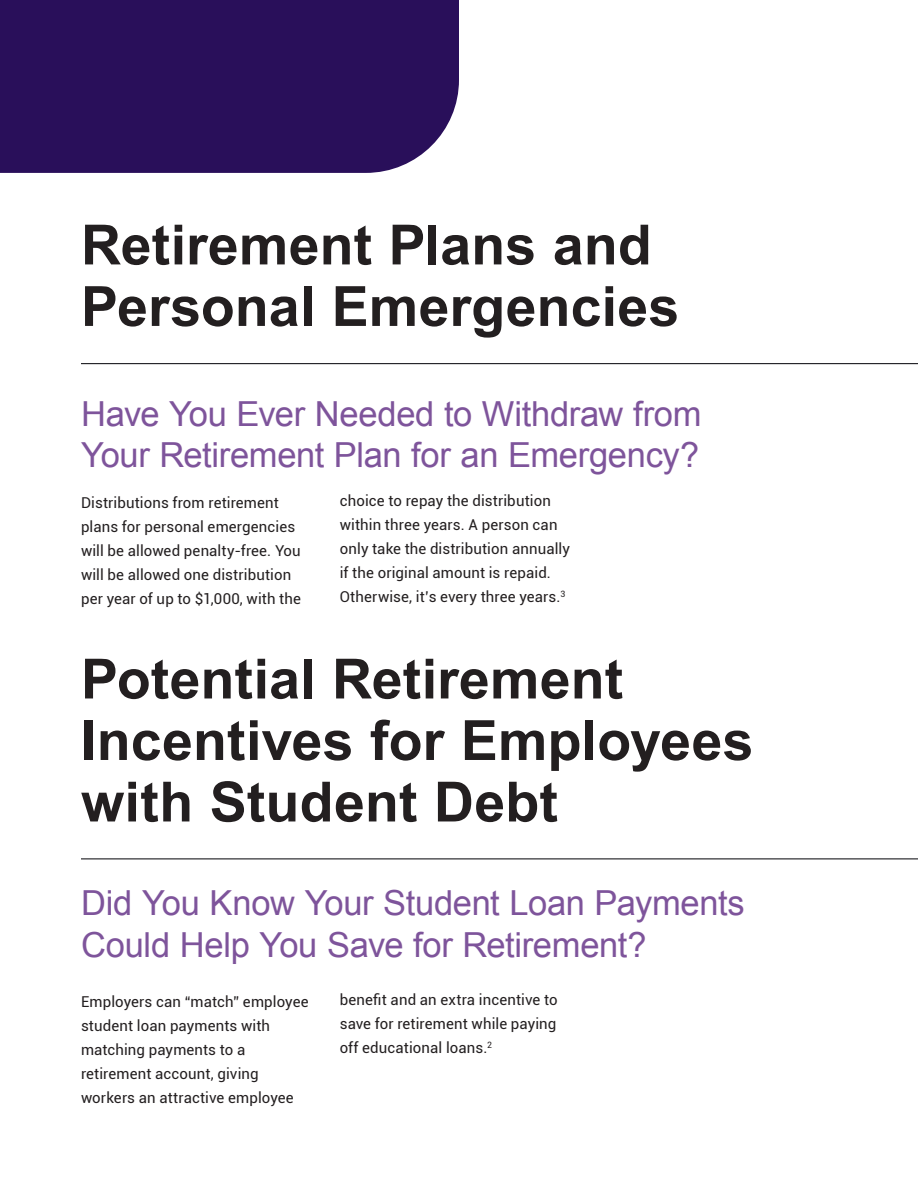
<style>
.page{position:relative;width:918px;height:1188px;background:#fff}
.page>*{position:absolute;margin:0;border:0;box-sizing:border-box;transform-origin:0 0}
.Magazine_Title{font:700 55.5px/61.5px "Arial";color:#231f20}
.Cover_Big_Header{font:34.5px/41.4px "Arial";letter-spacing:-.01em;color:#7e549b}
.Body_Text{font:15px/24px "Roboto";letter-spacing:.005em;color:#231f20}
</style>
<div class="page">
<div style="left:0;top:0;width:459px;height:173px;background:#290f5a"></div>
<hr style="left:81px;top:363px;width:837px;height:1px;background:#000006">
<hr style="left:81px;top:859px;width:837px;height:1px;background:#000006">
<p class="Magazine_Title" style="left:81px;top:216px;width:600px">Retirement Plans and<br>Personal Emergencies</p>
<p class="Cover_Big_Header" style="left:81px;top:394px;width:622px">Have You Ever Needed to Withdraw from<br>Your Retirement Plan for an Emergency?</p>
<p class="Body_Text" style="left:81px;top:490px;width:222px">Distributions from retirement plans for personal emergencies will be allowed penalty-free. You will be allowed one distribution per year of up to $1,000, with the</p>
<p class="Body_Text" style="left:340px;top:488px;width:232px">choice to repay the distribution within three years. A person can only take the distribution annually if the original amount is repaid.<br>Otherwise, it’s every three years.<sup>3</sup></p>
<p class="Magazine_Title" style="left:81px;top:650px;width:674px">Potential Retirement<br>Incentives for Employees with Student Debt</p>
<p class="Cover_Big_Header" style="left:81px;top:883px;width:665px">Did You Know Your Student Loan Payments<br>Could Help You Save for Retirement?</p>
<p class="Body_Text" style="left:81px;top:989px;width:229px">Employers can “match” employee student loan payments with matching payments to a retirement account, giving workers an attractive employee</p>
<p class="Body_Text" style="left:340px;top:987px;width:219px;text-align:justify">benefit and an extra incentive to save for retirement while paying off educational loans.<sup>2</sup></p>
</div>
